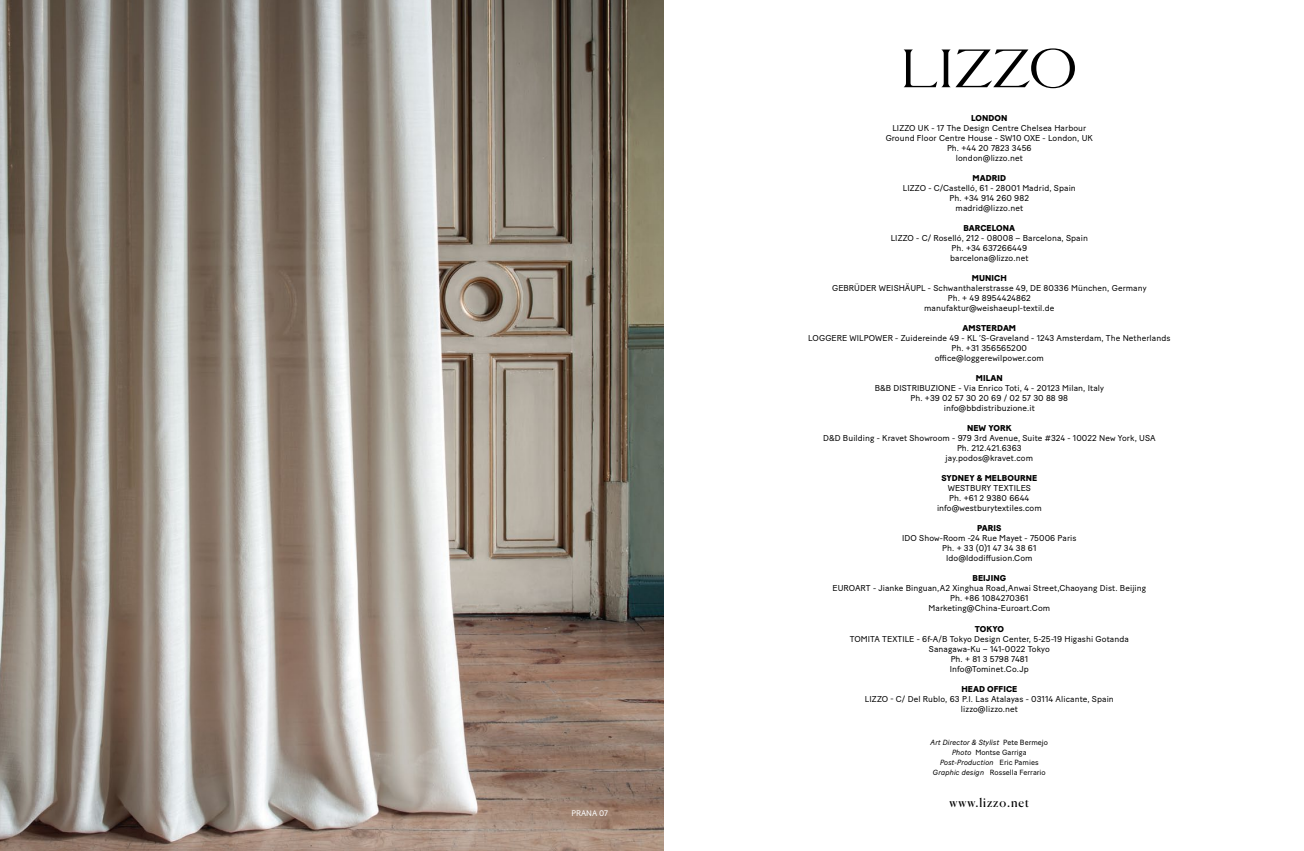
<style>
.page{position:relative;width:1304px;height:851px;background:#fff}
.page>*{position:absolute;margin:0;border:0;box-sizing:border-box;transform-origin:0 0}
.t1{font:12px "Canela";letter-spacing:.08em;color:#000}
.t2{font:8.5px/10px "Baton Turbo";letter-spacing:.01em;color:#000;text-align:center}
.t3{font:800 8.5px "Baton Turbo";letter-spacing:.01em;color:#000}
.t4{font:8px "Baton Turbo";letter-spacing:-.01em;color:#fff}
.t5{font:italic 7.5px/10px "Baton Turbo";color:#000;text-align:center}
.s1{font-style:normal}
</style>
<div class="page">
<img style="left:0;top:0;width:663px;height:850px">
<svg style="left:904px;top:48px;width:171px;height:40px"></svg>
<p class="t4" style="left:572px;top:806px;width:38px">prana 07</p>
<p class="t3" style="left:971px;top:112px;width:38px">LONDON</p>
<p class="t2" style="left:892px;top:122px;width:195px">LIZZO UK - 17 The Design Centre Chelsea Harbour</p>
<p class="t2" style="left:886px;top:132px;width:203px">Ground Floor Centre House - SW10 OXE - London, UK</p>
<p class="t2" style="left:947px;top:142px;width:86px">Ph. +44 20 7823 3456</p>
<p class="t2" style="left:956px;top:152px;width:68px">london@lizzo.net</p>
<p class="t3" style="left:973px;top:172px;width:35px">MADRID</p>
<p class="t2" style="left:903px;top:182px;width:175px">LIZZO - C/Castelló, 61 - 28001 Madrid, Spain<br>Ph. +34 914 260 982<br>madrid@lizzo.net</p>
<p class="t3" style="left:963px;top:222px;width:53px">BARCELONA</p>
<p class="t2" style="left:891px;top:232px;width:199px">LIZZO - C/ Roselló, 212 - 08008 – Barcelona, Spain<br>Ph. +34 637266449<br>barcelona@lizzo.net</p>
<p class="t3" style="left:972px;top:272px;width:37px">MUNICH</p>
<p class="t2" style="left:832px;top:282px;width:316px">GEBRÜDER WEISHÄU PL - Schwanthalerstrasse 49, DE 80336 M ünchen, Germany<br>Ph. + 49 8954424862<br>manufaktur@weishaeupl-textil.de</p>
<p class="t3" style="left:963px;top:322px;width:55px">AMSTERDAM</p>
<p class="t2" style="left:808px;top:332px;width:7px">LOGG</p>
<p class="t2" style="left:832px;top:332px;width:340px">ERE WILPOWER - Zuidereinde 49 - KL ‘S-Graveland - 1243 Amsterdam, The Netherlands</p>
<p class="t2" style="left:952px;top:342px;width:77px">Ph. +31 356565200</p>
<p class="t2" style="left:935px;top:352px;width:111px">office@loggerewilpower.com</p>
<p class="t3" style="left:976px;top:372px;width:29px">MILAN</p>
<p class="t2" style="left:875px;top:382px;width:25px">B&amp;B DISTRIBU</p>
<p class="t2" style="left:931px;top:382px;width:11px">ZION</p>
<p class="t2" style="left:951px;top:382px;width:155px">E - Via Enrico Toti, 4 - 20123 M ilan, Italy</p>
<p class="t2" style="left:911px;top:392px;width:159px">Ph. +39 02 57 30 20 69 / 02 57 30 88 98</p>
<p class="t2" style="left:944px;top:402px;width:93px">info@bbdistribuzione.it</p>
<p class="t3" style="left:967px;top:422px;width:46px">NEW YORK</p>
<p class="t2" style="left:823px;top:432px;width:323px">D&amp;D Building - Kravet Showroom - 979 3rd Avenue, Suite #324 - 10022 N ew York, USA</p>
<p class="t2" style="left:957px;top:442px;width:66px">Ph. 212.421.6363</p>
<p class="t2" style="left:946px;top:452px;width:89px">jay.podos@kravet.com</p>
<p class="t3" style="left:941px;top:472px;width:97px">SYDNEY &amp; MELBOURNE</p>
<p class="t2" style="left:948px;top:482px;width:19px">WESTBURY</p>
<p class="t2" style="left:994px;top:482px;width:16px">TEXTIL</p>
<p class="t2" style="left:1021px;top:482px;width:11px">ES</p>
<p class="t2" style="left:949px;top:492px;width:82px">Ph. +61 2 9380 6644</p>
<p class="t2" style="left:937px;top:502px;width:106px">info@westburytextiles.com</p>
<p class="t3" style="left:977px;top:522px;width:11px">PARIS</p>
<p class="t2" style="left:902px;top:532px;width:176px">I do Show-Room -24 Rue M ayet - 75006 Paris<br>Ph. + 33 (0)1 47 34 38 61<br>Ido@Idodiffusion.Com</p>
<p class="t3" style="left:972px;top:572px;width:35px">BEIJING</p>
<p class="t2" style="left:832px;top:582px;width:315px">Euroart - Jianke Binguan,A2 Xinghua Road,Anwai Street,Chaoyang Dist. Beijing<br>Ph. +86 1084270361<br>Marketing@China-Euroart.Com</p>
<p class="t3" style="left:975px;top:622px;width:12px">TOKYO</p>
<p class="t2" style="left:850px;top:632px;width:281px">Tomita Textile - 6f-A/B Tokyo Design Center, 5-25-19 H igashi Gotanda Sanagawa-Ku – 141-0022 Tokyo<br>Ph. + 81 3 5798 7481<br>I nfo@Tominet.Co.Jp</p>
<p class="t3" style="left:961px;top:682px;width:58px">HEAD OFFICE</p>
<p class="t2" style="left:865px;top:692px;width:250px">LIZZO - C/ Del Rublo, 63 P.I . Las Atalayas - 03114 Alicante, Spain lizzo@lizzo.net</p>
<p class="t5" style="left:931px;top:736px;width:119px">Art Director &amp; Stylist <span class="s1">Pete Bermejo<br></span>Photo <span class="s1">M ontse Garriga<br></span>Post-Production <span class="s1">Eric Pamies<br></span>Graphic design <span class="s1">Rossella Ferrario</span></p>
<h1 class="t1" style="left:949px;top:793px;width:81px">www.lizzo.net</h1>
</div>
